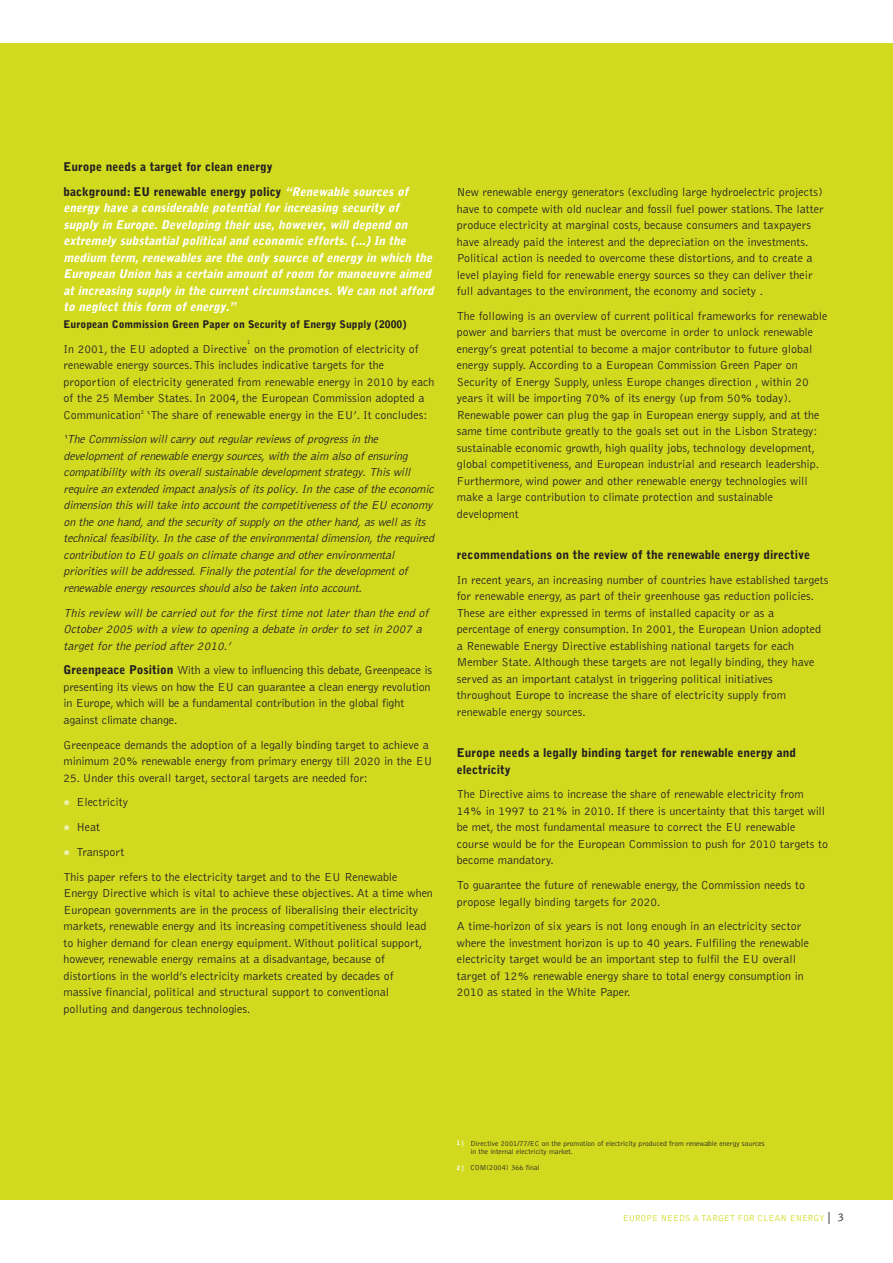
<style>
.page{position:relative;width:893px;height:1263px;background:#fff}
.page>*{position:absolute;margin:0;border:0;box-sizing:border-box;transform-origin:0 0}
.t1{font:300 12px/16.5px "Bell Gothic";color:#231f20}
.t2{font:italic 300 12px/16.5px "Bell Gothic";color:#231f20}
.t3{font:italic 900 12px/16.5px "Bell Gothic";color:#fff}
.t4{font:900 12px/24.8px "Bell Gothic";color:#231f20}
.t5{font:900 10.5px "Bell Gothic";color:#231f20}
.t6{font:300 9px "Bell Gothic";color:#d2da20}
.t7{font:300 7.5px/7.9px "Bell Gothic";color:#231f20}
.t8{font:900 6px "Bell Gothic";color:#fff}
.t9{font:300 6px "Bell Gothic";color:#231f20}
.s1{font-style:italic;color:#fff}
.s2{font-weight:900}
.s3{font-weight:900;color:#fff}
.s4{font-size:12px;color:#231f20}
</style>
<div class="page">
<div style="left:0;top:43px;width:893px;height:1157px;background:#d2da20"></div>
<p class="t4" style="left:64px;top:156px;width:349px">Europe needs a target for clean energy<br>background: EU renewable energy policy <span class="s1">“Renewable sources of</span></p>
<p class="t3" style="left:64px;top:201px;width:374px">energy have a considerable potential for increasing security of supply in Europe. Developing their use, however, will depend on extremely substantial political and economic efforts. (...) In the medium term, renewables are the only source of energy in which the European Union has a certain amount of room for manoeuvre aimed at increasing supply in the current circumstances. We can not afford to neglect this form of energy.”</p>
<p class="t5" style="left:64px;top:320px;width:344px">European Commission Green Paper on Security of Energy Supply (2000)</p>
<p class="t1" style="left:64px;top:340px;width:185px">In 2001, the EU adopted a Directive</p>
<p class="t9" style="left:247px;top:339px;width:5px">1</p>
<p class="t1" style="left:64px;top:340px;width:372px;text-indent:190px">on the promotion of electricity of renewable energy sources.This includes indicative targets for the proportion of electricity generated from renewable energy in 2010 by each of the 25 Member States. In 2004, the European Commission adopted a Communication<sup>2</sup> ‘The share of renewable energy in the EU’. It concludes:</p>
<p class="t2" style="left:64px;top:431px;width:375px">‘TheCommission willcarryoutregularreviewsofprogressin the developmentofrenewableenergysources,with theaim also ofensuring compatibilitywith itsoverallsustainabledevelopmentstrategy.Thiswill requirean extended impactanalysisofitspolicy.In thecaseoftheeconomic dimension thiswilltakeinto accountthecompetitivenessoftheEU economy on theonehand,and thesecurityofsupplyon theotherhand,aswellasits technicalfeasibility.In thecaseoftheenvironmentaldimension,therequired contribution to EU goalson climatechangeand otherenvironmental prioritieswillbeaddressed.Finallythepotentialforthedevelopmentof renewableenergyresourcesshould also betaken into account.</p>
<p class="t2" style="left:64px;top:604px;width:369px">This review will be carried out for the first time not later than the end of<br>October 2005 with a view to opening a debate in order to set in 2007 a target for the period after 2010.’</p>
<p class="t1" style="left:64px;top:662px;width:370px"><span class="s2">Greenpeace Position</span> With a view to influencing this debate, Greenpeace is presenting its views on how the EU can guarantee a clean energy revolution in Europe, which will be a fundamental contribution in the global fight against climate change.</p>
<p class="t1" style="left:64px;top:736px;width:370px">Greenpeace demands the adoption of a legally binding target to achieve a minimum 20% renewable energy from primary energy till 2020 in the EU</p>
<p class="t1" style="left:64px;top:765px;width:335px;line-height:24.8px">25. Under this overall target, sectoral targets are needed for:<br><span class="s3">*</span> Electricity<br><span class="s3">*</span> Heat<br><span class="s3">*</span> Transport<br>This paper refers to the electricity target and to the EU Renewable</p>
<p class="t1" style="left:64px;top:884px;width:371px">Energy Directive which is vital to achieve these objectives. At a time when European governments are in the process of liberalising their electricity markets, renewable energy and its increasing competitiveness should lead to higher demand for clean energy equipment. Without political support, however, renewable energy remains at a disadvantage, because of distortions in the world’s electricity markets created by decades of massive financial, political and structural support to conventional polluting and dangerous technologies.</p>
<p class="t1" style="left:457px;top:184px;width:368px">New renewable energy generators (excluding large hydroelectric projects) have to compete with old nuclear and fossil fuel power stations.The latter produce electricity at marginal costs, because consumers and taxpayers have already paid the interest and the depreciation on the investments.<br>Political action is needed to overcome these distortions, and to create a level playing field for renewable energy sources so they can deliver their full advantages to the environment, the economy and society .</p>
<p class="t1" style="left:457px;top:307px;width:372px">The following is an overview of current political frameworks for renewable power and barriers that must be overcome in order to unlock renewable energy’s great potential to become a major contributor to future global energy supply. According to a European Commission Green Paper on Security of Energy Supply, unless Europe changes direction , within 20 years it will be importing 70% of its energy (up from 50% today).<br>Renewable power can plug the gap in European energy supply, and at the same time contribute greatly to the goals set out in the Lisbon Strategy: sustainable economic growth, high quality jobs, technology development, global competitiveness, and European industrial and research leadership.<br>Furthermore, wind power and other renewable energy technologies will make a large contribution to climate protection and sustainable development</p>
<p class="t4" style="left:457px;top:544px;width:355px">recommendations on the review of the renewable energy directive</p>
<p class="t1" style="left:457px;top:571px;width:373px">In recent years, an increasing number of countries have established targets for renewable energy, as part of their greenhouse gas reduction policies.<br>These are either expressed in terms of installed capacity or as a percentage of energy consumption. In 2001, the European Union adopted a Renewable Energy Directive establishing national targets for each Member State. Although these targets are not legally binding, they have served as an important catalyst in triggering political initiatives throughout Europe to increase the share of electricity supply from renewable energy sources.</p>
<p class="t4" style="left:457px;top:746px;width:341px;line-height:16.5px">Europe needs a legally binding target for renewable energy and electricity</p>
<p class="t1" style="left:457px;top:786px;width:373px">The Directive aims to increase the share of renewable electricity from 14% in 1997 to 21% in 2010. If there is uncertainty that this target will be met, the most fundamental measure to correct the EU renewable course would be for the European Commission to push for 2010 targets to become mandatory.</p>
<p class="t1" style="left:457px;top:877px;width:350px">To guarantee the future of renewable energy, the Commission needs to propose legally binding targets for 2020.</p>
<p class="t1" style="left:457px;top:918px;width:354px">A time-horizon of six years is not long enough in an electricity sector where the investment horizon is up to 40 years. Fulfiling the renewable electricity target would be an important step to fulfil the EU overall target of 12% renewable energy share to total energy consumption in 2010 as stated in the White Paper.</p>
<p class="t8" style="left:457px;top:1140px;width:8px">1 |</p>
<p class="t8" style="left:457px;top:1165px;width:8px">2 |</p>
<p class="t7" style="left:471px;top:1139px;width:296px">Directive 2001/77/EC on the promotion of electricity produced from renewable energy sources in the internal electricity market.</p>
<p class="t7" style="left:471px;top:1163px;width:71px">COM(2004) 366 final</p>
<p class="t6" style="left:623px;top:1212px;width:223px">EUROPE NEEDS A TARGET FOR CLEAN ENERGY <span class="s4">| 3</span></p>
</div>
